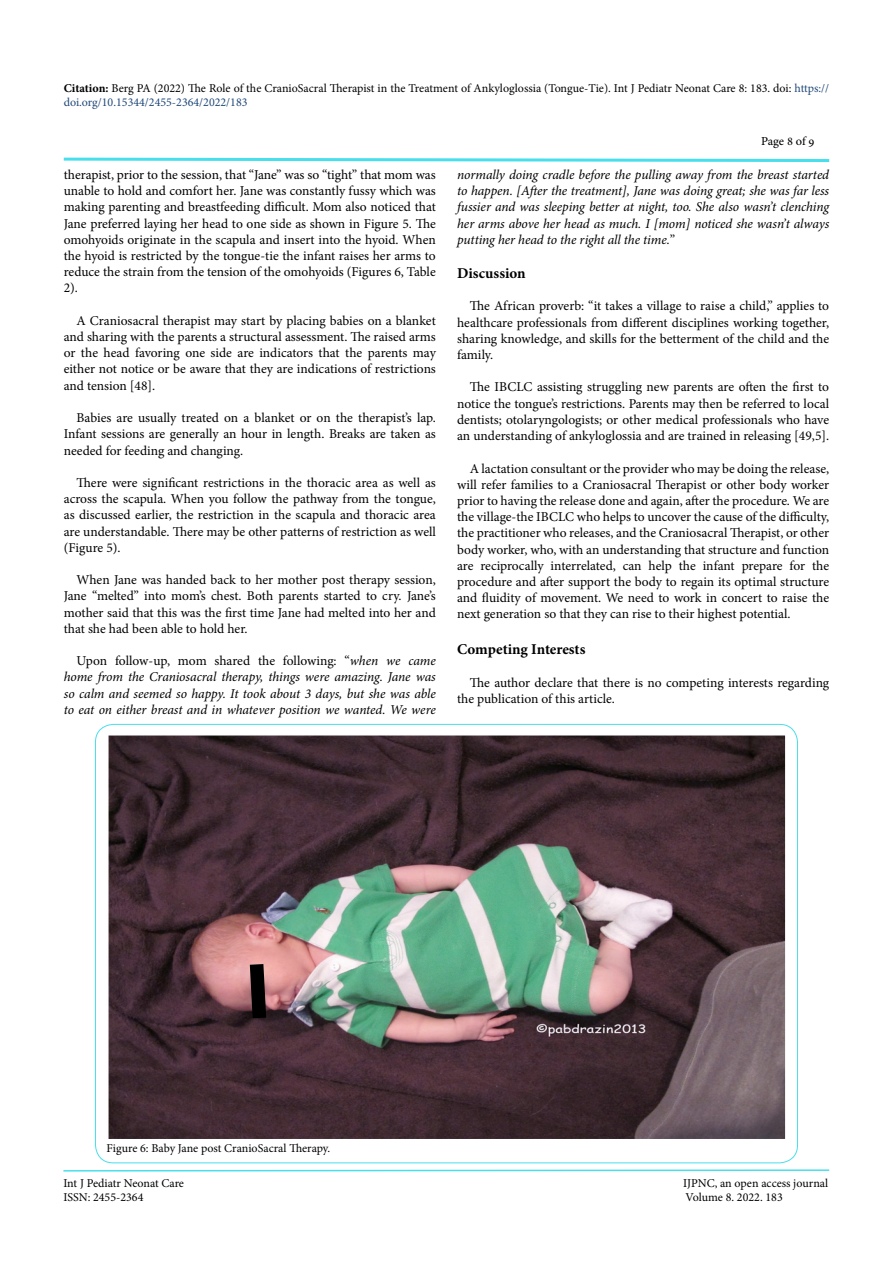
<style>
.page{position:relative;width:893px;height:1263px;background:#fff}
.page>*{position:absolute;margin:0;border:0;box-sizing:border-box;transform-origin:0 0}
.t1{font:700 15px "Minion Pro";color:#000}
.t2{font:13.5px/16.2px "Minion Pro";letter-spacing:-.005em;color:#000;text-align:justify}
.t3{font:italic 13.5px/16.2px "Minion Pro";letter-spacing:-.01em;color:#000;text-align:justify}
.t4{font:12px/14.4px "Minion Pro";color:#000}
.t5{font:12px "Adobe Hebrew";letter-spacing:-.01em;color:#000}
.s1{font-weight:700}
.s2{color:#204879}
.s3{font-style:normal}
</style>
<div class="page">
<svg style="left:63px;top:1169px;width:767px;height:3px"></svg>
<svg style="left:63px;top:157px;width:767px;height:5px"></svg>
<img style="left:108px;top:735px;width:678px;height:404px">
<svg style="left:250px;top:964px;width:16px;height:54px"></svg>
<p class="t4" style="left:64px;top:81px;width:767px"><span class="s1">Citation:</span> Berg PA (2022) The Role of the CranioSacral Therapist in the Treatment of Ankyloglossia (Tongue-Tie). Int J Pediatr Neonat Care 8: 183. doi: <span class="s2">https:// doi.org/10.15344/2455-2364/2022/183</span></p>
<p class="t5" style="left:761px;top:134px;width:55px">Page 8 of 9</p>
<p class="t2" style="left:64px;top:167px;width:374px">therapist, prior to the session, that “Jane” was so “tight” that mom was unable to hold and comfort her. Jane was constantly fussy which was making parenting and breastfeeding difficult. Mom also noticed that Jane preferred laying her head to one side as shown in Figure 5. The omohyoids originate in the scapula and insert into the hyoid. When the hyoid is restricted by the tongue-tie the infant raises her arms to reduce the strain from the tension of the omohyoids (Figures 6, Table 2).</p>
<p class="t2" style="left:64px;top:312px;width:374px;text-indent:13px">A Craniosacral therapist may start by placing babies on a blanket and sharing with the parents a structural assessment. The raised arms or the head favoring one side are indicators that the parents may either not notice or be aware that they are indications of restrictions and tension [48].</p>
<p class="t2" style="left:64px;top:410px;width:374px;text-indent:13px">Babies are usually treated on a blanket or on the therapist’s lap.<br>Infant sessions are generally an hour in length. Breaks are taken as needed for feeding and changing.</p>
<p class="t2" style="left:64px;top:474px;width:374px;text-indent:13px">There were significant restrictions in the thoracic area as well as across the scapula. When you follow the pathway from the tongue, as discussed earlier, the restriction in the scapula and thoracic area are understandable. There may be other patterns of restriction as well (Figure 5).</p>
<p class="t2" style="left:64px;top:572px;width:374px;text-indent:13px">When Jane was handed back to her mother post therapy session, Jane “melted” into mom’s chest. Both parents started to cry. Jane’s mother said that this was the first time Jane had melted into her and that she had been able to hold her.</p>
<p class="t3" style="left:64px;top:653px;width:374px;text-indent:13px"><span class="s3">Upon follow-up, mom shared the following: “</span>when we came home from the Craniosacral therapy, things were amazing. Jane was so calm and seemed so happy. It took about 3 days, but she was able to eat on either breast and in whatever position we wanted. We were</p>
<p class="t3" style="left:457px;top:167px;width:374px">normally doing cradle before the pulling away from the breast started to happen. [After the treatment], Jane was doing great; she was far less fussier and was sleeping better at night, too. She also wasn’t clenching her arms above her head as much. I [mom] noticed she wasn’t always putting her head to the right all the time.<span class="s3">”</span></p>
<p class="t1" style="left:457px;top:263px;width:70px">Discussion</p>
<p class="t2" style="left:457px;top:298px;width:374px;text-indent:13px">The African proverb: “it takes a village to raise a child,” applies to healthcare professionals from different disciplines working together, sharing knowledge, and skills for the betterment of the child and the family.</p>
<p class="t2" style="left:457px;top:379px;width:374px;text-indent:13px">The IBCLC assisting struggling new parents are often the first to notice the tongue’s restrictions. Parents may then be referred to local dentists; otolaryngologists; or other medical professionals who have an understanding of ankyloglossia and are trained in releasing [49,5].</p>
<p class="t2" style="left:457px;top:460px;width:374px;text-indent:13px">A lactation consultant or the provider who may be doing the release, will refer families to a Craniosacral Therapist or other body worker prior to having the release done and again, after the procedure. We are the village-the IBCLC who helps to uncover the cause of the difficulty, the practitioner who releases, and the Craniosacral Therapist, or other body worker, who, with an understanding that structure and function are reciprocally interrelated, can help the infant prepare for the procedure and after support the body to regain its optimal structure and fluidity of movement. We need to work in concert to raise the next generation so that they can rise to their highest potential.</p>
<p class="t1" style="left:457px;top:639px;width:130px">Competing Interests</p>
<p class="t2" style="left:457px;top:674px;width:374px;text-indent:13px">The author declare that there is no competing interests regarding the publication of this article.</p>
<p class="t4" style="left:107px;top:1140px;width:225px">Figure 6: Baby Jane post CranioSacral Therapy.</p>
<p class="t4" style="left:63px;top:1176px;width:122px">Int J Pediatr Neonat Care</p>
<p class="t4" style="left:683px;top:1176px;width:147px">IJPNC, an open access journal</p>
<p class="t4" style="left:63px;top:1190px;width:82px">ISSN: 2455-2364</p>
<p class="t4" style="left:686px;top:1190px;width:99px">Volume 8. 2022. 183</p>
</div>
